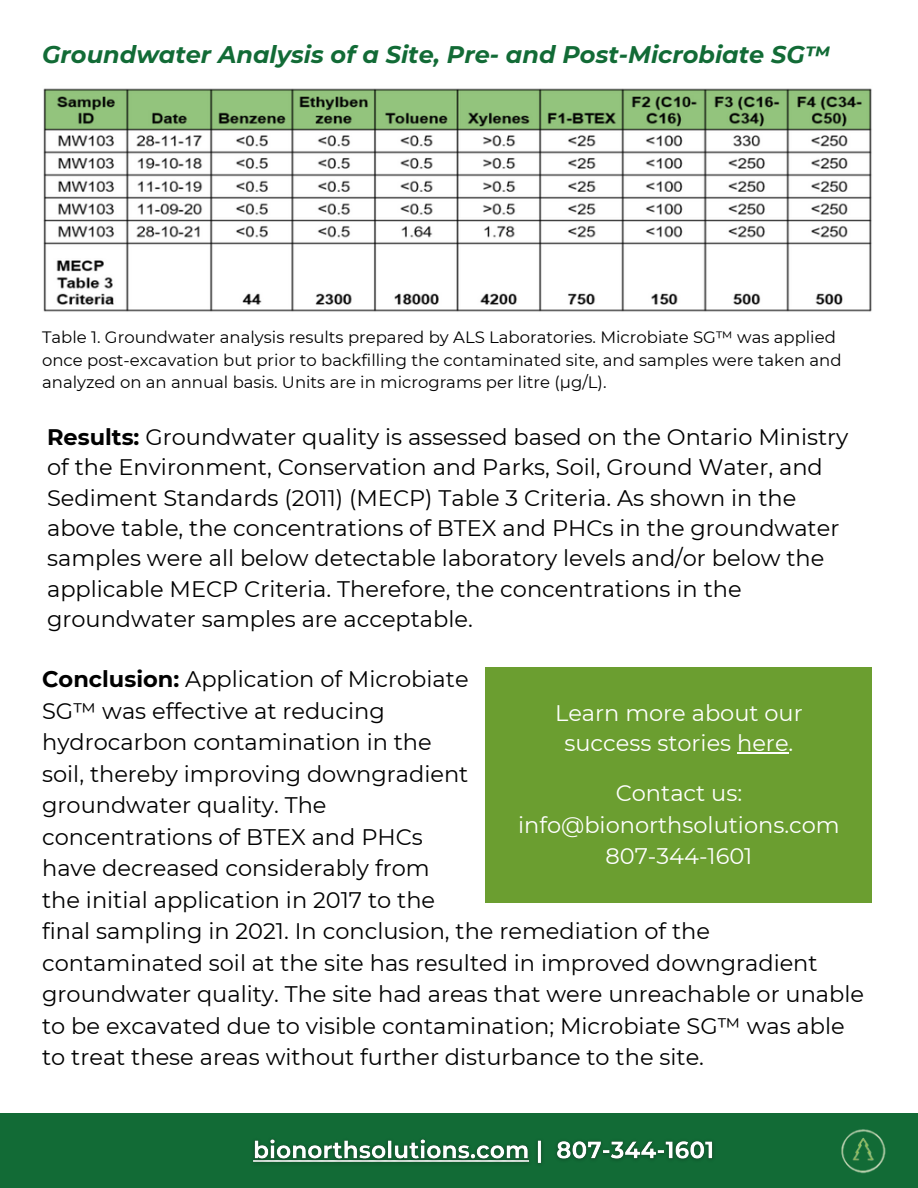
<style>
.page{position:relative;width:918px;height:1188px;background:#fff}
.page>*{position:absolute;margin:0;border:0;box-sizing:border-box;transform-origin:0 0}
.t1{font:italic 700 24px "Montserrat";color:#126b36}
.t2{font:22.5px/31.5px "Montserrat";color:#000}
.t3{font:22.5px/31.5px "Montserrat";color:#fff;text-align:center}
.t4{font:16.5px/22.5px "Montserrat";color:#000}
.s1{font-weight:700}
</style>
<div class="page">
<div style="left:486px;top:667px;width:386px;height:236px;background:#6b9e30"></div>
<div style="left:0;top:1113px;width:918px;height:75px;background:#126b36"></div>
<img style="left:841px;top:1129px;width:45px;height:45px">
<img style="left:43px;top:88px;width:829px;height:224px">
<hr style="left:737px;top:752px;width:52px;height:1px;background:#fff">
<img style="left:253px;top:1139px;width:460px;height:25px">
<p class="t1" style="left:42px;top:39px;width:789px">Groundwater Analysis of a Site, Pre- and Post-Microbiate SG™</p>
<h2 class="t4" style="left:42px;top:326px;width:801px">Table 1. Groundwater analysis results prepared by ALS Laboratories. Microbiate SG™ was applied once post-excavation but prior to backfilling the contaminated site, and samples were taken and analyzed on an annual basis. Units are in micrograms per litre (µg/L).</h2>
<p class="t2" style="left:47px;top:422px;width:803px;line-height:30.3px"><span class="s1">Results:</span> Groundwater quality is assessed based on the Ontario Ministry of the Environment, Conservation and Parks, Soil, Ground Water, and Sediment Standards (2011) (MECP) Table 3 Criteria. As shown in the above table, the concentrations of BTEX and PHCs in the groundwater samples were all below detectable laboratory levels and/or below the applicable MECP Criteria. Therefore, the concentrations in the groundwater samples are acceptable.</p>
<h1 class="t2" style="left:42px;top:664px;width:824px"><span class="s1">Conclusion:</span> Application of Microbiate<br>SG™ was effective at reducing<br>hydrocarbon contamination in the<br>soil, thereby improving downgradient<br>groundwater quality. The<br>concentrations of BTEX and PHCs<br>have decreased considerably from<br>the initial application in 2017 to the<br>final sampling in 2021. In conclusion, the remediation of the contaminated soil at the site has resulted in improved downgradient groundwater quality. The site had areas that were unreachable or unable to be excavated due to visible contamination; Microbiate SG™ was able to treat these areas without further disturbance to the site.</h1>
<h2 class="t3" style="left:555px;top:697px;width:249px;line-height:30.3px">Learn more about our success stories here.</h2>
<h2 class="t3" style="left:518px;top:777px;width:323px">Contact us: info@bionorthsolutions.com<br>807-344-1601</h2>
</div>
